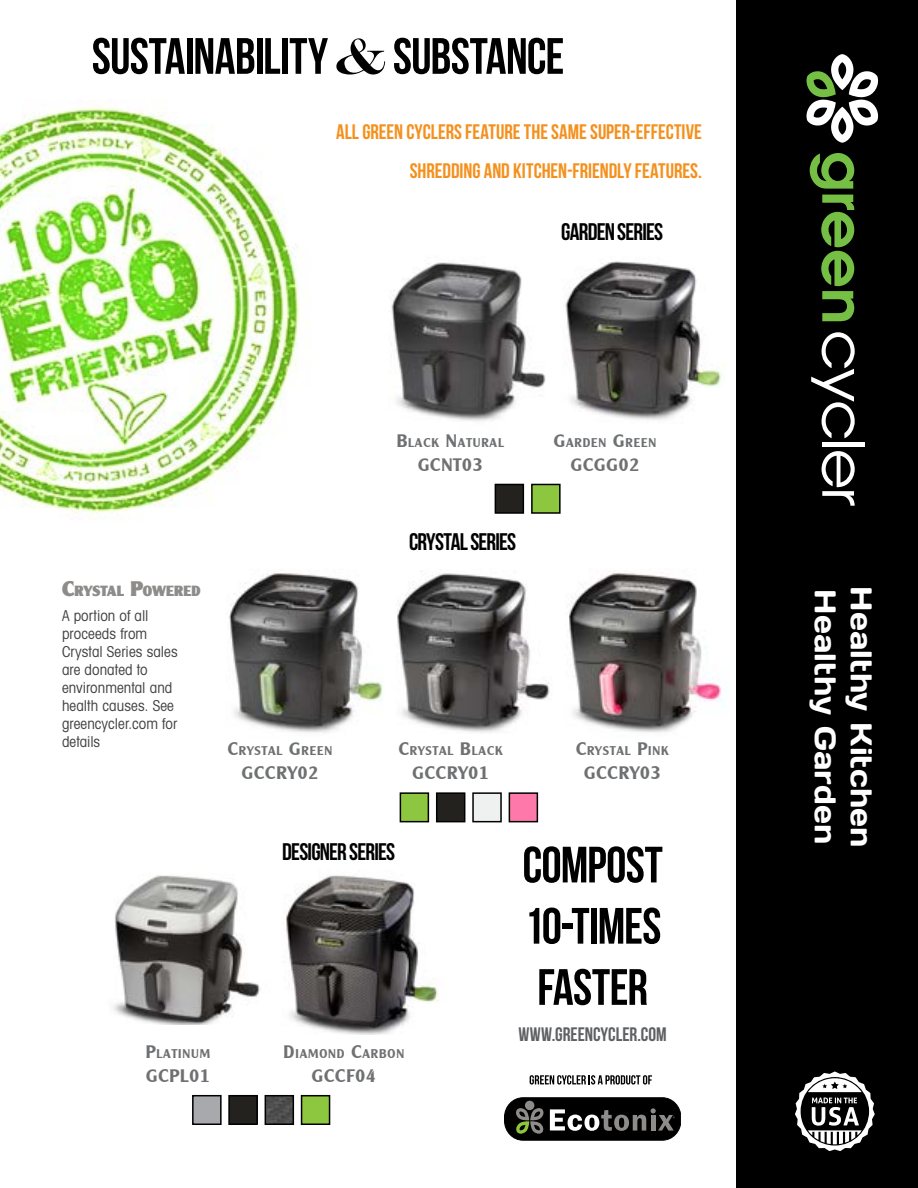
<style>
.page{position:relative;width:918px;height:1188px;background:#fff}
.page>*{position:absolute;margin:0;border:0;box-sizing:border-box;transform-origin:0 0}
.t1{font:57.9px "Avant Garde";letter-spacing:-.04em;color:#fff;scale:1.1 1}
.t2{font:51px/61.2px "Bebas Neue";letter-spacing:-.015em;color:#000;text-align:justify}
.t3{font:30px "Days";color:#fff}
.t4{font:24px "Bebas Neue";letter-spacing:-.03em;color:#000}
.t5{font:21px/39px "Bebas Neue";color:#f4901d;text-align:right}
.t6{font:19.5px "Bebas Neue";color:#5f6062}
.t7{font:700 18px "Clearly Gothic";letter-spacing:.05em;color:#6e7072}
.t8{font:condensed 15px/18px "Avant Garde";letter-spacing:.005em;color:#414042}
.t9{font:800 14.7px "Clearly Gothic";letter-spacing:.01em;color:#8e8c8a}
.t10{font:700 12.6px "Clearly Gothic";letter-spacing:.07em;color:#6e7072}
.s1{font-family:"Engravers MT Std"}
.s2{font-size:21px}
.s3{font-size:18px}
.s4{font-weight:600;font-size:55.95px;color:#75c044}
</style>
<div class="page">
<img style="left:286px;top:875px;width:153px;height:160px">
<img style="left:113px;top:875px;width:148px;height:150px">
<img style="left:268px;top:1098px;width:23px;height:24px">
<div style="left:265px;top:1095px;width:29px;height:30px;border:2px solid #000"></div>
<div style="left:193px;top:1096px;width:28px;height:28px;background:#a7a9ac"></div>
<div style="left:192px;top:1095px;width:30px;height:30px;border:2px solid #000"></div>
<div style="left:302px;top:1096px;width:28px;height:28px;background:#8dc63f"></div>
<div style="left:301px;top:1095px;width:29px;height:30px;border:2px solid #000"></div>
<div style="left:229px;top:1096px;width:28px;height:28px;background:#23221e"></div>
<div style="left:228px;top:1095px;width:30px;height:30px;border:2px solid #000"></div>
<div style="left:736px;top:0;width:182px;height:1188px;background:#000"></div>
<svg style="left:806px;top:54px;width:73px;height:89px"></svg>
<div style="left:504px;top:1098px;width:177px;height:42px;background:#000;border-radius:19px"></div>
<div style="left:504px;top:1098px;width:177px;height:42px;border:1px solid #000;border-radius:19px"></div>
<div style="left:525px;top:1101px;width:9px;height:9px;background:#8e8c8a;border-radius:50%"></div>
<svg style="left:516px;top:1108px;width:28px;height:26px"></svg>
<svg style="left:550px;top:1108px;width:125px;height:23px"></svg>
<svg style="left:530px;top:1075px;width:122px;height:10px"></svg>
<img style="left:0;top:101px;width:300px;height:413px">
<img style="left:569px;top:571px;width:158px;height:161px">
<img style="left:229px;top:573px;width:156px;height:160px">
<img style="left:397px;top:571px;width:153px;height:162px">
<div style="left:509px;top:793px;width:28px;height:29px;background:#ff78aa"></div>
<div style="left:509px;top:792px;width:29px;height:30px;border:2px solid #000"></div>
<div style="left:437px;top:793px;width:28px;height:29px;background:#23221e"></div>
<div style="left:436px;top:792px;width:29px;height:30px;border:2px solid #000"></div>
<div style="left:400px;top:793px;width:28px;height:29px;background:#8dc63f"></div>
<div style="left:400px;top:792px;width:29px;height:30px;border:2px solid #000"></div>
<div style="left:473px;top:793px;width:28px;height:29px;background:#eff1f0"></div>
<div style="left:472px;top:792px;width:30px;height:30px;border:2px solid #000"></div>
<img style="left:565px;top:261px;width:161px;height:159px">
<img style="left:391px;top:262px;width:155px;height:159px">
<div style="left:532px;top:484px;width:28px;height:29px;background:#8dc63f"></div>
<div style="left:531px;top:484px;width:30px;height:30px;border:2px solid #000"></div>
<div style="left:495px;top:484px;width:28px;height:29px;background:#23221e"></div>
<div style="left:495px;top:484px;width:29px;height:30px;border:2px solid #000"></div>
<svg style="left:795px;top:1071px;width:80px;height:80px"></svg>
<h2 class="t2" style="left:92px;top:25px;width:474px">SUSTAINABILITY <span class="s1">&amp;</span> SUBSTANCE</h2>
<h3 class="t5" style="left:336px;top:112px;width:367px">ALL GREEN CYCLERS FEATURE THE SAME SUPER-EFFECTIVE<br>SHREDDING AND KITCHEN-FRIENDLY FEATURES.</h3>
<h3 class="t4" style="left:561px;top:219px;width:104px">GARDEN SERIES</h3>
<p class="t9" style="left:62px;top:583px;width:140px"><span class="s2">C</span>RYSTAL <span class="s2">P</span>OWERED</p>
<p class="t8" style="left:62px;top:606px;width:117px">A portion of all proceeds from<br>Crystal Series sales are donated to environmental and health causes. See greencycler.com for details</p>
<p class="t10" style="left:228px;top:744px;width:106px"><span class="s3">C</span>RYSTAL <span class="s3">G</span>REEN</p>
<p class="t7" style="left:242px;top:763px;width:78px">GCCRY02</p>
<p class="t10" style="left:397px;top:435px;width:109px"><span class="s3">B</span>LACK <span class="s3">N</span>ATURAL</p>
<p class="t7" style="left:418px;top:455px;width:66px">GCNT03</p>
<h3 class="t4" style="left:409px;top:529px;width:109px">CRYSTAL SERIES</h3>
<p class="t10" style="left:554px;top:435px;width:104px"><span class="s3">G</span>ARDEN <span class="s3">G</span>REEN</p>
<p class="t7" style="left:571px;top:455px;width:70px">GCGG02</p>
<p class="t10" style="left:399px;top:744px;width:105px"><span class="s3">C</span>RYSTAL <span class="s3">B</span>LACK</p>
<p class="t7" style="left:413px;top:763px;width:78px">GCCRY01</p>
<p class="t10" style="left:576px;top:744px;width:94px"><span class="s3">C</span>RYSTAL <span class="s3">P</span>INK</p>
<p class="t7" style="left:584px;top:763px;width:78px">GCCRY03</p>
<h3 class="t4" style="left:282px;top:839px;width:114px">DESIGNER SERIES</h3>
<p class="t10" style="left:146px;top:1047px;width:66px"><span class="s3">P</span>LATINUM</p>
<p class="t7" style="left:146px;top:1066px;width:65px">GCPL01</p>
<p class="t10" style="left:284px;top:1047px;width:122px"><span class="s3">D</span>IAMOND <span class="s3">C</span>ARBON</p>
<p class="t7" style="left:312px;top:1066px;width:65px">GCCF04</p>
<h2 class="t2" style="left:523px;top:834px;width:142px">COMPOST 10-TIMES FASTER</h2>
<h3 class="t6" style="left:519px;top:1023px;width:150px">WWW.GREENCYCLER.COM</h3>
<h1 class="t1" style="left:880px;top:151px;width:324px;rotate:90deg"><span class="s4">green</span>cycler</h1>
<h3 class="t3" style="left:844px;top:589px;width:257px;rotate:90deg">Healthy Garden</h3>
<h3 class="t3" style="left:880px;top:586px;width:263px;rotate:90deg">Healthy Kitchen</h3>
</div>
